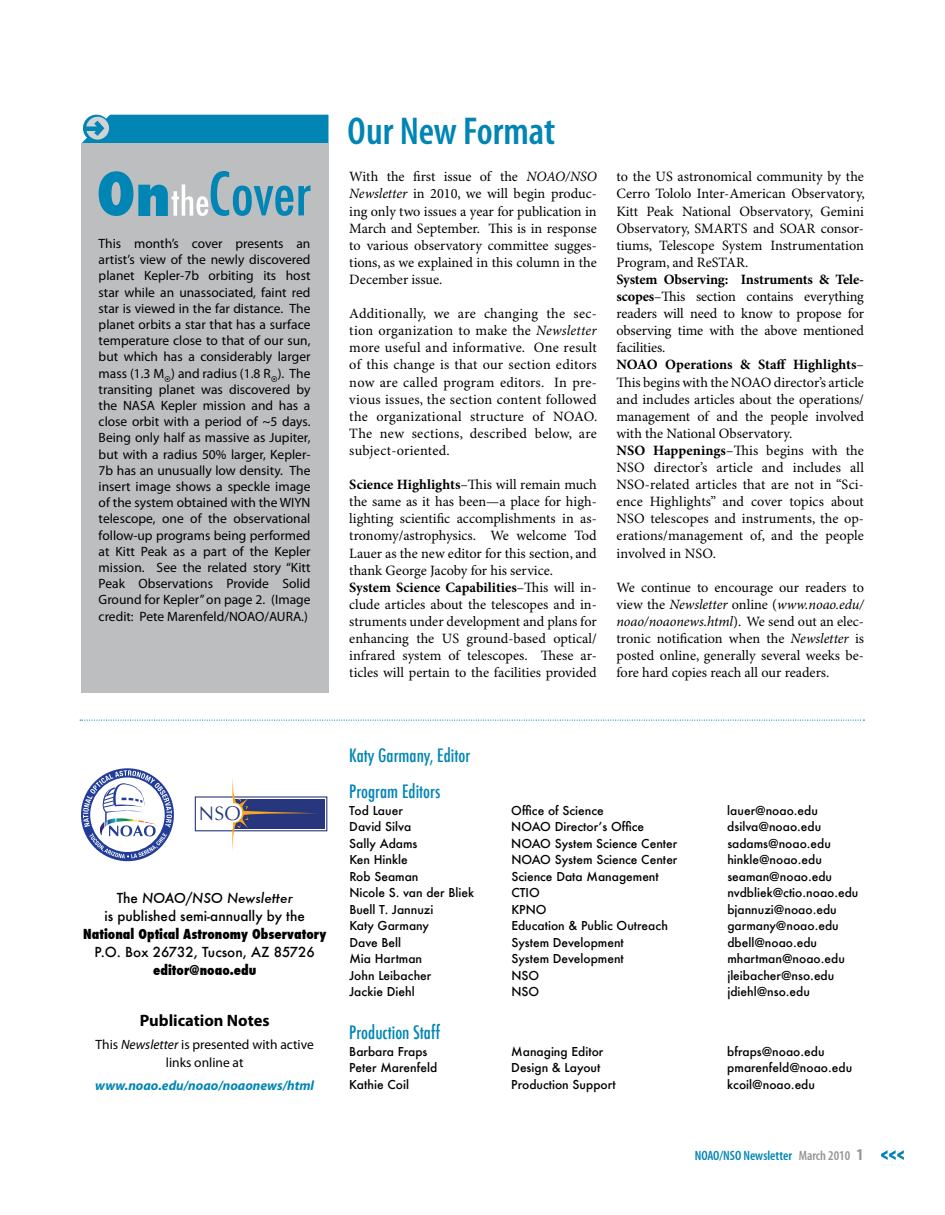
<style>
.page{position:relative;width:945px;height:1215px;background:#fff}
.page>*{position:absolute;margin:0;border:0;box-sizing:border-box;transform-origin:0 0}
.t1{font:600 condensed 39px "Myriad Pro";color:#0085b5}
.t2{font:20.25px "Optane";color:#27377d}
.t3{font:500 condensed 18px/36px "Futura";color:#0085b5}
.t4{font:700 16.5px "Myriad Pro";color:#000}
.t5{font:14.25px/17.1px "Minion Pro";color:#000;text-align:justify}
.t6{font:13.5px/16.2px "Myriad Pro";color:#000;text-align:justify}
.t7{font:500 13.5px/18px "Futura";color:#000;text-align:center}
.t8{font:800 condensed 13.5px "Futura";color:#000}
.t9{font:italic 700 13.5px "Myriad Pro";color:#0085b5}
.t10{font:600 condensed 13.5px "Myriad Pro";color:#0085b5}
.t11{font:500 12px "Futura";color:#000}
.s1{font-style:italic}
.s2{font-weight:700}
.s3{color:#939598}
.s4{font-weight:700;font-size:16.5px;color:#939598}
</style>
<div class="page">
<svg style="left:881px;top:1150px;width:23px;height:10px"></svg>
<svg style="left:81px;top:115px;width:247px;height:29px;background:#138cb7"></svg>
<div style="left:81px;top:144px;width:247px;height:549px;background:#bcbebf"></div>
<svg style="left:99px;top:171px;width:212px;height:45px"></svg>
<svg style="left:80px;top:720px;width:784px;height:1px"></svg>
<div style="left:233px;top:799px;width:92px;height:30px;background:#27377d"></div>
<div style="left:195px;top:796px;width:132px;height:35px;border:1px solid #27377d"></div>
<svg style="left:223px;top:779px;width:97px;height:71px"></svg>
<div style="left:225px;top:803px;width:17px;height:19px;background:#fff;border-radius:50%"></div>
<div style="left:198px;top:798px;width:34px;height:31px;background:#fff"></div>
<svg style="left:81px;top:768px;width:93px;height:94px"></svg>
<p class="t6" style="left:99px;top:235px;width:213px">This month’s cover presents an artist’s view of the newly discovered planet Kepler-7b orbiting its host star while an unassociated, faint red star is viewed in the far distance. The planet orbits a star that has a surface temperature close to that of our sun, but which has a considerably larger mass (1.3 M ) and radius (1.8 R ). The transiting planet was discovered by the NASA Kepler mission and has a close orbit with a period of ~5 days.<br>Being only half as massive as Jupiter, but with a radius 50% larger, Kepler-7b has an unusually low density. The insert image shows a speckle image of the system obtained with the WIYN telescope, one of the observational follow-up programs being performed at Kitt Peak as a part of the Kepler mission. See the related story “Kitt Peak Observations Provide Solid Ground for Kepler” on page 2. (Image credit: Pete Marenfeld/NOAO/AURA.)</p>
<h1 class="t1" style="left:348px;top:107px;width:209px">Our New Format</h1>
<p class="t5" style="left:349px;top:169px;width:249px">With the first issue of the <span class="s1">NOAO/NSO Newsletter</span> in 2010, we will begin produc&shy;ing only two issues a year for publication in March and September. This is in response to various observatory committee sugges&shy;tions, as we explained in this column in the December issue.</p>
<p class="t5" style="left:349px;top:306px;width:250px">Additionally, we are changing the sec&shy;tion organization to make the <span class="s1">Newsletter </span>more useful and informative. One result of this change is that our section editors now are called program editors. In pre&shy;vious issues, the section content followed the organizational structure of NOAO.<br>The new sections, described below, are subject-oriented.</p>
<p class="t5" style="left:349px;top:477px;width:249px;text-align:left"><span class="s2">Science Highlights</span>–This will remain much the same as it has been—a place for high&shy;lighting scientific accomplishments in as&shy;tronomy/astrophysics. We welcome Tod Lauer as the new editor for this section, and thank George Jacoby for his service.<br><span class="s2">System Science Capabilities</span>–This will in&shy;clude articles about the telescopes and in&shy;struments under development and plans for enhancing the US ground-based optical/ infrared system of telescopes. These ar&shy;ticles will pertain to the facilities provided</p>
<p class="t5" style="left:616px;top:169px;width:250px">to the US astronomical community by the Cerro Tololo Inter-American Observatory, Kitt Peak National Observatory, Gemini Observatory, SMARTS and SOAR consor&shy;tiums, Telescope System Instrumentation Program, and ReSTAR.</p>
<p class="t5" style="left:616px;top:271px;width:249px;text-align:left"><span class="s2">System Observing: Instruments &amp; Tele&shy;scopes</span>–This section contains everything readers will need to know to propose for observing time with the above mentioned facilities.<br><span class="s2">NOAO Operations &amp; Staff Highlights</span>– This begins with the NOAO director’s article and includes articles about the operations/ management of and the people involved with the National Observatory.<br><span class="s2">NSO Happenings</span>–This begins with the NSO director’s article and includes all NSO-related articles that are not in “Sci&shy;ence Highlights” and cover topics about NSO telescopes and instruments, the op&shy;erations/management of, and the people involved in NSO.</p>
<p class="t5" style="left:616px;top:579px;width:249px">We continue to encourage our readers to view the <span class="s1">Newsletter</span> online (<span class="s1">www.noao.edu/ noao/noaonews.html</span>). We send out an elec&shy;tronic notification when the <span class="s1">Newsletter</span> is posted online, generally several weeks be&shy;fore hard copies reach all our readers.</p>
<h2 class="t2" style="left:199px;top:803px;width:44px">NSO</h2>
<p class="t7" style="left:104px;top:888px;width:202px">The <span class="s1">NOAO/NSO Newsletter<br></span>is published semi-annually by the</p>
<p class="t8" style="left:83px;top:924px;width:245px">National Optical Astronomy Observatory</p>
<p class="t7" style="left:95px;top:942px;width:222px">P.O. Box 26732, Tucson, AZ 85726</p>
<p class="t8" style="left:153px;top:960px;width:105px">editor@noao.edu</p>
<p class="t4" style="left:140px;top:1010px;width:131px">Publication Notes</p>
<p class="t6" style="left:96px;top:1035px;width:220px;line-height:18px;text-align:center">This <span class="s1">Newsletter</span> is presented with active links online at</p>
<p class="t9" style="left:95px;top:1077px;width:220px">www.noao.edu/noao/noaonews/html</p>
<p class="t3" style="left:349px;top:738px;width:122px">Katy Garmany, Editor<br>Program Editors</p>
<p class="t11" style="left:349px;top:802px;width:55px">Tod Lauer</p>
<p class="t11" style="left:511px;top:802px;width:94px">Office of Science</p>
<p class="t11" style="left:727px;top:802px;width:92px">lauer@noao.edu</p>
<p class="t11" style="left:349px;top:819px;width:64px">David Silva</p>
<p class="t11" style="left:511px;top:819px;width:134px">NOAO Director’s Office</p>
<p class="t11" style="left:727px;top:819px;width:96px">dsilva@noao.edu</p>
<p class="t11" style="left:349px;top:835px;width:70px">Sally Adams</p>
<p class="t11" style="left:511px;top:835px;width:168px">NOAO System Science Center</p>
<p class="t11" style="left:727px;top:835px;width:105px">sadams@noao.edu</p>
<p class="t11" style="left:349px;top:852px;width:60px">Ken Hinkle</p>
<p class="t11" style="left:511px;top:852px;width:168px">NOAO System Science Center</p>
<p class="t11" style="left:727px;top:852px;width:96px">hinkle@noao.edu</p>
<p class="t11" style="left:349px;top:868px;width:71px">Rob Seaman</p>
<p class="t11" style="left:511px;top:868px;width:149px">Science Data Management</p>
<p class="t11" style="left:727px;top:868px;width:106px">seaman@noao.edu</p>
<p class="t11" style="left:349px;top:885px;width:149px">Nicole S. van der Bliek C</p>
<p class="t11" style="left:520px;top:885px;width:22px">TIO</p>
<p class="t11" style="left:727px;top:885px;width:133px">nvdbliek@ctio.noao.edu</p>
<p class="t11" style="left:349px;top:901px;width:86px">Buell T. Jannuzi</p>
<p class="t11" style="left:511px;top:901px;width:37px">KPNO</p>
<p class="t11" style="left:727px;top:901px;width:111px">bjannuzi@noao.edu</p>
<p class="t11" style="left:349px;top:918px;width:81px">Katy Garmany</p>
<p class="t11" style="left:511px;top:918px;width:158px">Education &amp; Public Outreach</p>
<p class="t11" style="left:727px;top:918px;width:113px">garmany@noao.edu</p>
<p class="t11" style="left:349px;top:934px;width:53px">Dave Bell</p>
<p class="t11" style="left:511px;top:934px;width:114px">System Development</p>
<p class="t11" style="left:727px;top:934px;width:91px">dbell@noao.edu</p>
<p class="t11" style="left:349px;top:951px;width:74px">Mia Hartman</p>
<p class="t11" style="left:511px;top:951px;width:114px">System Development</p>
<p class="t11" style="left:727px;top:951px;width:119px">mhartman@noao.edu</p>
<p class="t11" style="left:349px;top:967px;width:84px">John Leibacher</p>
<p class="t11" style="left:511px;top:967px;width:29px">NSO</p>
<p class="t11" style="left:727px;top:967px;width:109px">jleibacher@nso.edu</p>
<p class="t11" style="left:349px;top:984px;width:67px">Jackie Diehl</p>
<p class="t11" style="left:511px;top:984px;width:29px">NSO</p>
<p class="t11" style="left:727px;top:984px;width:84px">jdiehl@nso.edu</p>
<p class="t3" style="left:349px;top:1015px;width:92px">Production Staff</p>
<p class="t11" style="left:349px;top:1043px;width:80px">Barbara Fraps</p>
<p class="t11" style="left:511px;top:1043px;width:94px">Managing Editor</p>
<p class="t11" style="left:727px;top:1043px;width:99px">bfraps@noao.edu</p>
<p class="t11" style="left:349px;top:1060px;width:90px">Peter Marenfeld</p>
<p class="t11" style="left:511px;top:1060px;width:91px">Design &amp; Layout</p>
<p class="t11" style="left:727px;top:1060px;width:126px">pmarenfeld@noao.edu</p>
<p class="t11" style="left:349px;top:1076px;width:61px">Kathie Coil</p>
<p class="t11" style="left:511px;top:1076px;width:106px">Production Support</p>
<p class="t11" style="left:727px;top:1076px;width:89px">kcoil@noao.edu</p>
<p class="t10" style="left:695px;top:1147px;width:170px">NOAO/NSO Newsletter <span class="s3">March 2010</span> <span class="s4">1</span></p>
</div>
